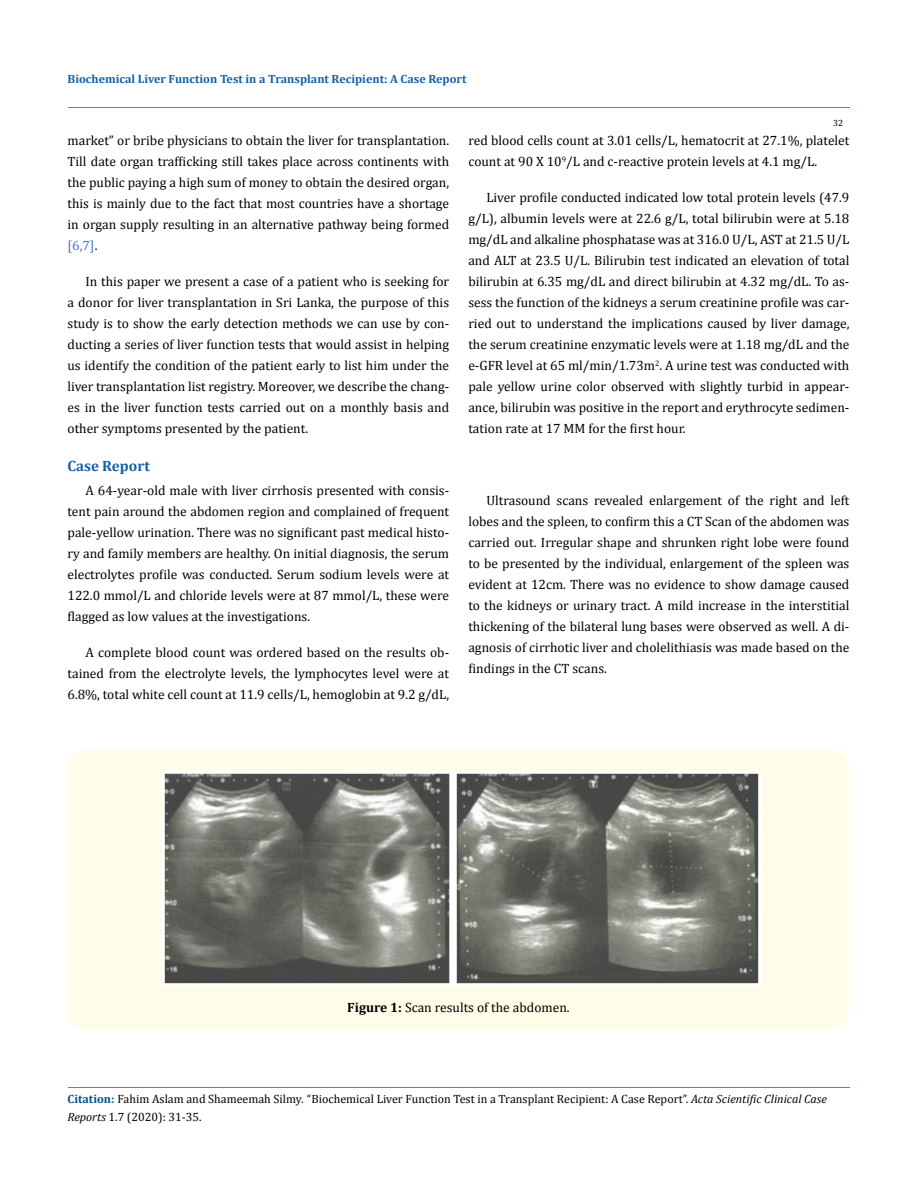
<style>
.page{position:relative;width:917px;height:1188px;background:#fff}
.page>*{position:absolute;margin:0;border:0;box-sizing:border-box;transform-origin:0 0}
.t1{font:700 15px "Cambria";color:#1560a6}
.t2{font:13.5px/21px "Cambria";color:#000;text-align:justify}
.t3{font:12px/18px "Cambria";color:#000}
.t4{font:700 12px "Cambria";color:#1560a6}
.t5{font:9px "Cambria";color:#000}
.s1{color:#4472c4}
.s2{font-weight:700}
.s3{font-weight:700;color:#035089}
.s4{font-style:italic}
</style>
<div class="page">
<div style="left:68px;top:750px;width:781px;height:280px;background:#fffde9;border-radius:18px"></div>
<img style="left:162px;top:771px;width:598px;height:214px">
<hr style="left:68px;top:108px;width:781px;height:1px;background:#e05d1a">
<hr style="left:68px;top:1087px;width:781px;height:1px;background:#e05d1a">
<p class="t4" style="left:68px;top:70px;width:400px">Biochemical Liver Function Test in a Transplant Recipient: A Case Report</p>
<p class="t5" style="left:833px;top:118px;width:11px">32</p>
<p class="t2" style="left:68px;top:130px;width:383px">market” or bribe physicians to obtain the liver for transplantation.<br>Till date organ trafficking still takes place across continents with the public paying a high sum of money to obtain the desired organ, this is mainly due to the fact that most countries have a shortage in organ supply resulting in an alternative pathway being formed <span class="s1">[6,7]</span>.</p>
<p class="t2" style="left:68px;top:271px;width:383px;text-indent:18px">In this paper we present a case of a patient who is seeking for a donor for liver transplantation in Sri Lanka, the purpose of this study is to show the early detection methods we can use by con&shy;ducting a series of liver function tests that would assist in helping us identify the condition of the patient early to list him under the liver transplantation list registry. Moreover, we describe the chang&shy;es in the liver function tests carried out on a monthly basis and other symptoms presented by the patient.</p>
<p class="t1" style="left:68px;top:455px;width:84px">Case Report</p>
<p class="t2" style="left:67px;top:480px;width:383px;text-indent:18px">A 64-year-old male with liver cirrhosis presented with consis&shy;tent pain around the abdomen region and complained of frequent pale-yellow urination. There was no significant past medical histo&shy;ry and family members are healthy. On initial diagnosis, the serum electrolytes profile was conducted. Serum sodium levels were at 122.0 mmol/L and chloride levels were at 87 mmol/L, these were flagged as low values at the investigations.</p>
<p class="t2" style="left:67px;top:642px;width:383px;text-indent:18px">A complete blood count was ordered based on the results ob&shy;tained from the electrolyte levels, the lymphocytes level were at 6.8%, total white cell count at 11.9 cells/L, hemoglobin at 9.2 g/dL,</p>
<p class="t2" style="left:468px;top:130px;width:382px">red blood cells count at 3.01 cells/L, hematocrit at 27.1%, platelet count at 90 X 10<sup>9</sup>/L and c-reactive protein levels at 4.1 mg/L.</p>
<p class="t2" style="left:468px;top:187px;width:382px;text-indent:18px">Liver profile conducted indicated low total protein levels (47.9 g/L), albumin levels were at 22.6 g/L, total bilirubin were at 5.18 mg/dL and alkaline phosphatase was at 316.0 U/L, AST at 21.5 U/L and ALT at 23.5 U/L. Bilirubin test indicated an elevation of total bilirubin at 6.35 mg/dL and direct bilirubin at 4.32 mg/dL. To as&shy;sess the function of the kidneys a serum creatinine profile was car&shy;ried out to understand the implications caused by liver damage, the serum creatinine enzymatic levels were at 1.18 mg/dL and the e-GFR level at 65 ml/min/1.73m<sup>2</sup>. A urine test was conducted with pale yellow urine color observed with slightly turbid in appear&shy;ance, bilirubin was positive in the report and erythrocyte sedimen&shy;tation rate at 17 MM for the first hour.</p>
<p class="t2" style="left:468px;top:490px;width:382px;text-indent:18px">Ultrasound scans revealed enlargement of the right and left lobes and the spleen, to confirm this a CT Scan of the abdomen was carried out. Irregular shape and shrunken right lobe were found to be presented by the individual, enlargement of the spleen was evident at 12cm. There was no evidence to show damage caused to the kidneys or urinary tract. A mild increase in the interstitial thickening of the bilateral lung bases were observed as well. A di&shy;agnosis of cirrhotic liver and cholelithiasis was made based on the findings in the CT scans.</p>
<p class="t2" style="left:347px;top:996px;width:224px"><span class="s2">Figure 1:</span> Scan results of the abdomen.</p>
<p class="t3" style="left:68px;top:1090px;width:760px"><span class="s3">Citation:</span> Fahim Aslam and Shameemah Silmy<span class="s4">.</span> “Biochemical Liver Function Test in a Transplant Recipient: A Case Report”. <span class="s4">Acta Scientific Clinical Case<br>Reports</span> 1.7 (2020): 31-35.</p>
</div>
